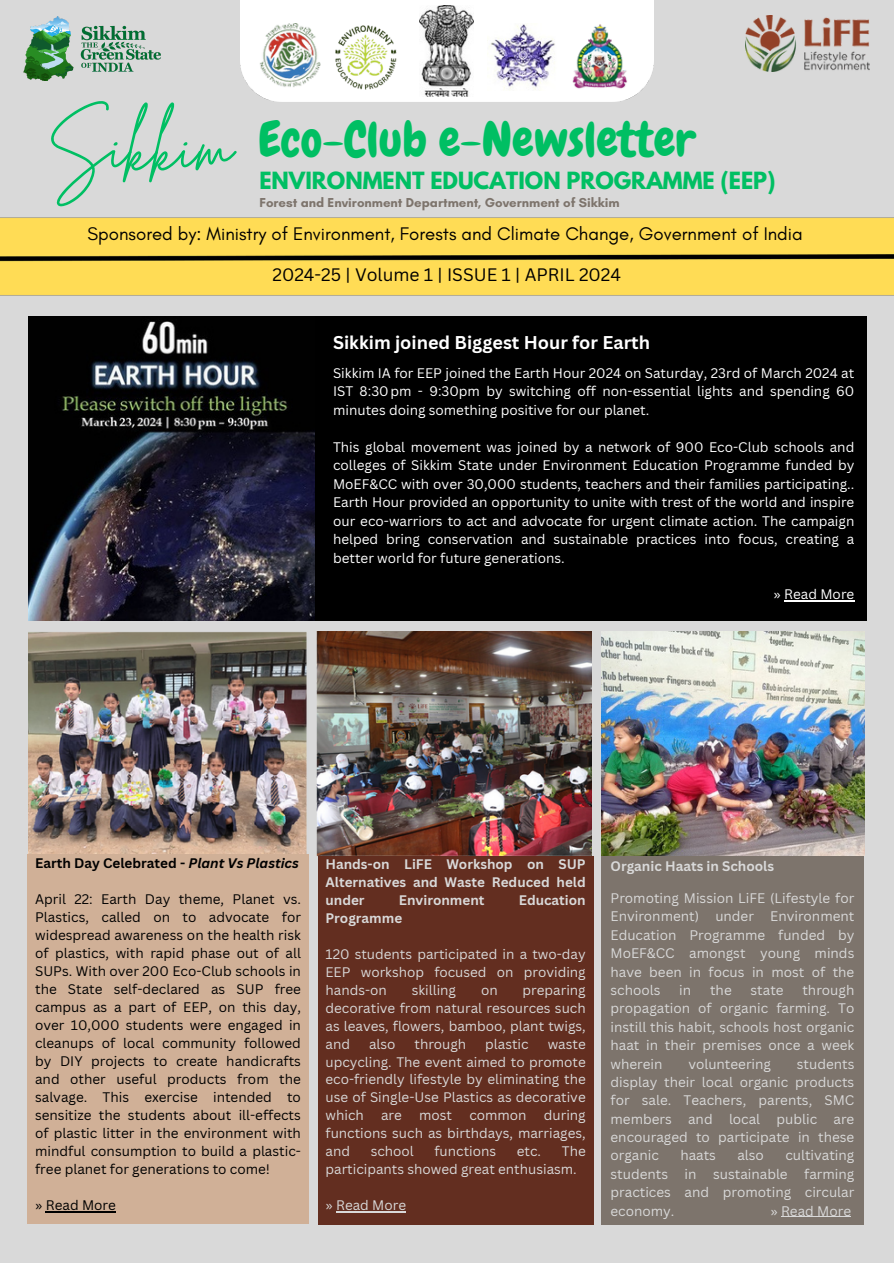
<style>
.page{position:relative;width:894px;height:1264px;background:#fff}
.page>*{position:absolute;margin:0;border:0;box-sizing:border-box;transform-origin:0 0}
.t1{font:67.5px "Brittany Signature";color:#00bf63}
.t2{font:48px "Chewy";color:#00bf63}
.t3{font:700 21px "League Spartan";color:#00bf63}
.t4{font:18.6px "Glacial Indifference";color:#000}
.t5{font:700 18px "Canva Sans";color:#fff}
.t6{font:17.55px "Canva Sans";color:#000}
.t7{font:13.5px/18.5px "Canva Sans";color:#d9d9d9;text-align:justify}
.t8{font:13.5px/18.5px "Canva Sans";color:#fff;text-align:justify}
.t9{font:13.5px/18px "Canva Sans";color:#000;text-align:justify}
.t10{font:700 13.5px/18px "Canva Sans";color:#d9d9d9;text-align:justify}
.t11{font:700 13.5px "Canva Sans";color:#000}
.t12{font:700 13.2px "Glacial Indifference";color:#7d746c}
.s1{font-style:italic}
</style>
<div class="page">
<div style="left:0;top:0;width:893px;height:1262px;background:#d9d9d9"></div>
<img style="left:29px;top:631px;width:562px;height:225px">
<img style="left:0;top:217px;width:893px;height:79px">
<div style="left:240px;top:0;width:413px;height:102px;background:#fff"></div>
<img style="left:333px;top:22px;width:66px;height:69px">
<img style="left:259px;top:24px;width:61px;height:65px">
<img style="left:570px;top:24px;width:58px;height:66px">
<img style="left:745px;top:15px;width:124px;height:56px">
<img style="left:29px;top:316px;width:286px;height:304px">
<img style="left:419px;top:6px;width:54px;height:91px">
<div style="left:27px;top:855px;width:281px;height:368px;background:#d0b097"></div>
<div style="left:319px;top:856px;width:274px;height:368px;background:#632e20"></div>
<div style="left:601px;top:848px;width:262px;height:376px;background:#7d746c"></div>
<img style="left:601px;top:631px;width:263px;height:224px">
<img style="left:487px;top:24px;width:70px;height:66px">
<img style="left:23px;top:16px;width:138px;height:64px">
<div style="left:315px;top:316px;width:551px;height:304px;background:#000"></div>
<hr style="left:784px;top:600px;width:70px;height:1px;background:#fff">
<hr style="left:780px;top:1216px;width:63px;height:1px;background:#d9d9d9">
<hr style="left:46px;top:1211px;width:70px;height:1px;background:#000">
<hr style="left:336px;top:1211px;width:70px;height:1px;background:#d9d9d9">
<p class="t1" style="left:48px;top:102px;width:187px">Sikkim</p>
<p class="t2" style="left:258px;top:109px;width:438px">Eco-Club e-Newsletter</p>
<h6 class="t3" style="left:259px;top:170px;width:517px">ENVIRONMENT EDUCATION PROGRAMME (EEP)</h6>
<p class="t12" style="left:259px;top:194px;width:361px">Forest and Environment Department, Government of Sikkim</p>
<p class="t4" style="left:88px;top:223px;width:716px">Sponsored by: Ministry of Environment, Forests and Climate Change, Government of India</p>
<p class="t6" style="left:272px;top:263px;width:350px">2024-25 | Volume 1 | ISSUE 1 | APRIL 2024</p>
<p class="t5" style="left:333px;top:329px;width:318px">Sikkim joined Biggest Hour for Earth</p>
<h5 class="t8" style="left:333px;top:363px;width:522px">Sikkim IA for EEP joined the Earth Hour 2024 on Saturday, 23rd of March 2024 at IST 8:30pm - 9:30pm by switching off non-essential lights and spending 60 minutes doing something positive for our planet.</h5>
<p class="t8" style="left:333px;top:437px;width:522px">This global movement was joined by a network of 900 Eco-Club schools and colleges of Sikkim State under Environment Education Programme funded by MoEF&amp;CC with over 30,000 students, teachers and their families participating..<br>Earth Hour provided an opportunity to unite with trest of the world and inspire our eco-warriors to act and advocate for urgent climate action. The campaign helped bring conservation and sustainable practices into focus, creating a better world for future generations.</p>
<p class="t8" style="left:773px;top:584px;width:82px">» Read More</p>
<p class="t11" style="left:35px;top:853px;width:265px">Earth Day Celebrated - <span class="s1">Plant Vs Plastics</span></p>
<p class="t9" style="left:35px;top:889px;width:267px">April 22: Earth Day theme, Planet vs.<br>Plastics, called on to advocate for widespread awareness on the health risk of plastics, with rapid phase out of all SUPs. With over 200 Eco-Club schools in the State self-declared as SUP free campus as a part of EEP, on this day, over 10,000 students were engaged in cleanups of local community followed by DIY projects to create handicrafts and other useful products from the salvage. This exercise intended to sensitize the students about ill-effects of plastic litter in the environment with mindful consumption to build a plastic&shy;free planet for generations to come!</p>
<h6 class="t9" style="left:35px;top:1195px;width:82px">» Read More</h6>
<p class="t10" style="left:325px;top:854px;width:262px">Hands-on LiFE Workshop on SUP Alternatives and Waste Reduced held under</p>
<p class="t10" style="left:399px;top:890px;width:87px">Environment</p>
<p class="t10" style="left:518px;top:890px;width:68px">Education</p>
<p class="t10" style="left:325px;top:908px;width:78px">Programme</p>
<h6 class="t7" style="left:325px;top:944px;width:261px;line-height:18px">120 students participated in a two-day EEP workshop focused on providing hands-on</h6>
<h6 class="t7" style="left:325px;top:980px;width:262px;line-height:18px;text-indent:197px">preparing decorative from natural resources such as leaves, flowers, bamboo, plant twigs, and</h6>
<h6 class="t7" style="left:411px;top:980px;width:46px">skilling</h6>
<h6 class="t7" style="left:481px;top:980px;width:18px">on</h6>
<h6 class="t7" style="left:369px;top:1034px;width:28px">also</h6>
<h6 class="t7" style="left:414px;top:1034px;width:53px">through</h6>
<h6 class="t7" style="left:485px;top:1034px;width:45px">plastic</h6>
<h6 class="t7" style="left:325px;top:1034px;width:262px;line-height:18px;text-indent:222px">waste upcycling. The event aimed to promote eco-friendly lifestyle by eliminating the use of Single-Use Plastics as decorative which</h6>
<h6 class="t7" style="left:325px;top:1106px;width:262px;line-height:18px;text-indent:218px">during functions such as birthdays, marriages, and</h6>
<h6 class="t7" style="left:381px;top:1105px;width:22px">are</h6>
<h6 class="t7" style="left:419px;top:1105px;width:34px">most</h6>
<h6 class="t7" style="left:469px;top:1105px;width:59px">common</h6>
<h6 class="t7" style="left:370px;top:1141px;width:45px">school</h6>
<h6 class="t7" style="left:434px;top:1141px;width:63px">functions</h6>
<h6 class="t7" style="left:516px;top:1141px;width:26px">etc.</h6>
<h6 class="t7" style="left:325px;top:1141px;width:262px;line-height:18px;text-indent:236px">The participants showed great enthusiasm.</h6>
<p class="t7" style="left:325px;top:1195px;width:82px">» Read More</p>
<p class="t10" style="left:610px;top:856px;width:165px">Organic Haats in Schools</p>
<p class="t7" style="left:610px;top:888px;width:245px">Promoting Mission LiFE (Lifestyle for Environment) under Environment Education Programme funded by MoEF&amp;CC amongst young minds have been in focus in most of the schools</p>
<p class="t7" style="left:610px;top:980px;width:245px;text-indent:192px">through propagation of organic farming. To instill this habit, schools host organic haat in their premises once a week wherein</p>
<p class="t7" style="left:679px;top:980px;width:13px">in</p>
<p class="t7" style="left:710px;top:980px;width:23px">the</p>
<p class="t7" style="left:750px;top:980px;width:35px">state</p>
<p class="t7" style="left:610px;top:1054px;width:245px;text-indent:186px">students display their local organic products for sale. Teachers, parents, SMC members and local public are encouraged to participate in these organic</p>
<p class="t7" style="left:688px;top:1054px;width:84px">volunteering</p>
<p class="t7" style="left:610px;top:1145px;width:245px;text-indent:175px">cultivating students in sustainable farming practices and promoting circular economy.</p>
<p class="t7" style="left:680px;top:1145px;width:37px">haats</p>
<p class="t7" style="left:737px;top:1145px;width:28px">also</p>
<p class="t7" style="left:770px;top:1201px;width:82px">» Read More</p>
</div>
